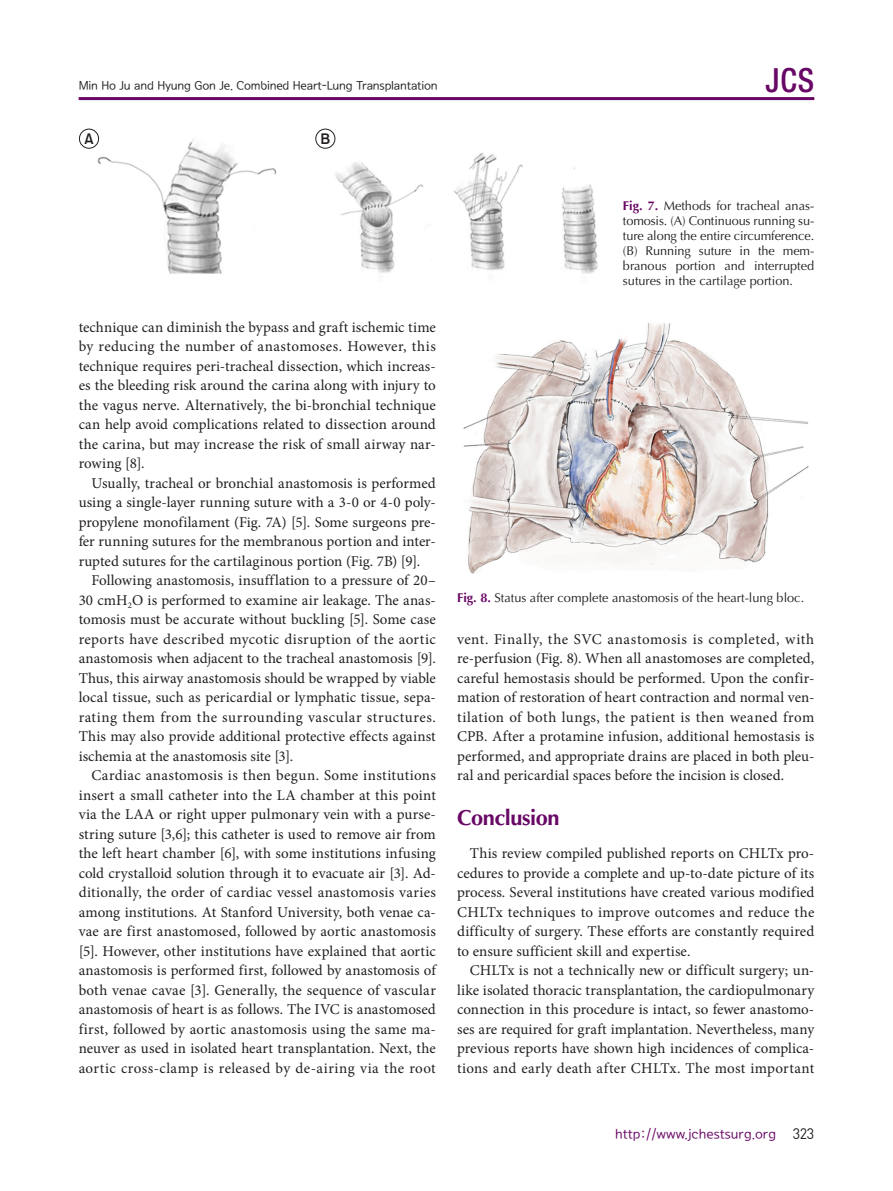
<style>
.page{position:relative;width:893px;height:1191px;background:#fff}
.page>*{position:absolute;margin:0;border:0;box-sizing:border-box;transform-origin:0 0}
.t1{font:500 condensed 33.3px "Helvetica Neue LT Std";color:#680765;scale:.95 1}
.t2{font:700 21.75px "Optima LT Std";letter-spacing:-.02em;color:#680765}
.t3{font:15px/19.5px "Minion Pro";letter-spacing:.01em;color:#231f20;text-align:justify}
.t4{font:15px "Dinreg";color:#231f20;scale:.95 1}
.t5{font:15px "Gothic 725 BT Bold A";color:#231f20}
.t6{font:13.5px "Seoul Namsan M";color:#680765}
.t7{font:12.75px/15px "Optima LT Std";color:#231f20;text-align:justify}
.t8{font:12px "Seoul Namsan M";letter-spacing:-.02em;color:#231f20}
.s1{font-weight:700;color:#680765}
</style>
<div class="page">
<hr style="left:79px;top:97px;width:735px;height:3px;background:#680765">
<img style="left:88px;top:131px;width:510px;height:143px">
<div style="left:79px;top:129px;width:20px;height:19px;background:#fff;border-radius:50%"></div>
<div style="left:79px;top:129px;width:20px;height:19px;border:1px solid #231f20;border-radius:50%"></div>
<div style="left:316px;top:129px;width:19px;height:19px;background:#fff;border-radius:50%"></div>
<div style="left:316px;top:129px;width:19px;height:19px;border:1px solid #231f20;border-radius:50%"></div>
<img style="left:463px;top:322px;width:346px;height:252px">
<p class="t8" style="left:79px;top:80px;width:361px">Min Ho Ju and Hyung Gon Je. Combined Heart-Lung Transplantation</p>
<p class="t5" style="left:85px;top:130px;width:11px">A</p>
<p class="t5" style="left:321px;top:130px;width:11px">B</p>
<h1 class="t1" style="left:765px;top:60px;width:53px">JCS</h1>
<p class="t3" style="left:79px;top:317px;width:359px">technique can diminish the bypass and graft ischemic time by reducing the number of anastomoses. However, this technique requires peri-tracheal dissection, which increas&shy;es the bleeding risk around the carina along with injury to the vagus nerve. Alternatively, the bi-bronchial technique can help avoid complications related to dissection around the carina, but may increase the risk of small airway nar&shy;rowing [8].</p>
<p class="t3" style="left:79px;top:473px;width:359px;text-indent:13px">Usually, tracheal or bronchial anastomosis is performed using a single-layer running suture with a 3-0 or 4-0 poly&shy;propylene monofilament (Fig. 7A) [5]. Some surgeons pre&shy;fer running sutures for the membranous portion and inter&shy;rupted sutures for the cartilaginous portion (Fig. 7B) [9].</p>
<p class="t3" style="left:79px;top:570px;width:359px;text-indent:13px">Following anastomosis, insufflation to a pressure of 20– 30 cmH<sub>2</sub>O is performed to examine air leakage. The anas&shy;tomosis must be accurate without buckling [5]. Some case reports have described mycotic disruption of the aortic anastomosis when adjacent to the tracheal anastomosis [9].<br>Thus, this airway anastomosis should be wrapped by viable local tissue, such as pericardial or lymphatic tissue, sepa&shy;rating them from the surrounding vascular structures.<br>This may also provide additional protective effects against ischemia at the anastomosis site [3].</p>
<p class="t3" style="left:79px;top:765px;width:359px;text-indent:13px">Cardiac anastomosis is then begun. Some institutions insert a small catheter into the LA chamber at this point via the LAA or right upper pulmonary vein with a purse&shy;string suture [3,6]; this catheter is used to remove air from the left heart chamber [6], with some institutions infusing cold crystalloid solution through it to evacuate air [3]. Ad&shy;ditionally, the order of cardiac vessel anastomosis varies among institutions. At Stanford University, both venae ca&shy;vae are first anastomosed, followed by aortic anastomosis [5]. However, other institutions have explained that aortic anastomosis is performed first, followed by anastomosis of both venae cavae [3]. Generally, the sequence of vascular anastomosis of heart is as follows. The IVC is anastomosed first, followed by aortic anastomosis using the same ma&shy;neuver as used in isolated heart transplantation. Next, the aortic cross-clamp is released by de-airing via the root</p>
<p class="t7" style="left:623px;top:198px;width:193px"><span class="s1">Fig. 7.</span> Methods for tracheal anas&shy;tomosis. (A) Continuous running su&shy;ture along the entire circumference. (B) Running suture in the mem&shy;branous portion and interrupted sutures in the cartilage portion.</p>
<p class="t7" style="left:457px;top:591px;width:349px"><span class="s1">Fig. 8.</span> Status after complete anastomosis of the heart-lung bloc.</p>
<p class="t3" style="left:457px;top:629px;width:359px">vent. Finally, the SVC anastomosis is completed, with re-perfusion (Fig. 8). When all anastomoses are completed, careful hemostasis should be performed. Upon the confir&shy;mation of restoration of heart contraction and normal ven&shy;tilation of both lungs, the patient is then weaned from CPB. After a protamine infusion, additional hemostasis is performed, and appropriate drains are placed in both pleu&shy;ral and pericardial spaces before the incision is closed.</p>
<h2 class="t2" style="left:457px;top:805px;width:104px">Conclusion</h2>
<p class="t3" style="left:457px;top:843px;width:359px;text-indent:13px">This review compiled published reports on CHLTx pro&shy;cedures to provide a complete and up-to-date picture of its process. Several institutions have created various modified CHLTx techniques to improve outcomes and reduce the difficulty of surgery. These efforts are constantly required to ensure sufficient skill and expertise.</p>
<p class="t3" style="left:457px;top:960px;width:359px;text-indent:13px">CHLTx is not a technically new or difficult surgery; un&shy;like isolated thoracic transplantation, the cardiopulmonary connection in this procedure is intact, so fewer anastomo&shy;ses are required for graft implantation. Nevertheless, many previous reports have shown high incidences of complica&shy;tions and early death after CHLTx. The most important</p>
<p class="t6" style="left:615px;top:1126px;width:162px">http://www.jchestsurg.org</p>
<p class="t4" style="left:793px;top:1124px;width:24px">323</p>
</div>
